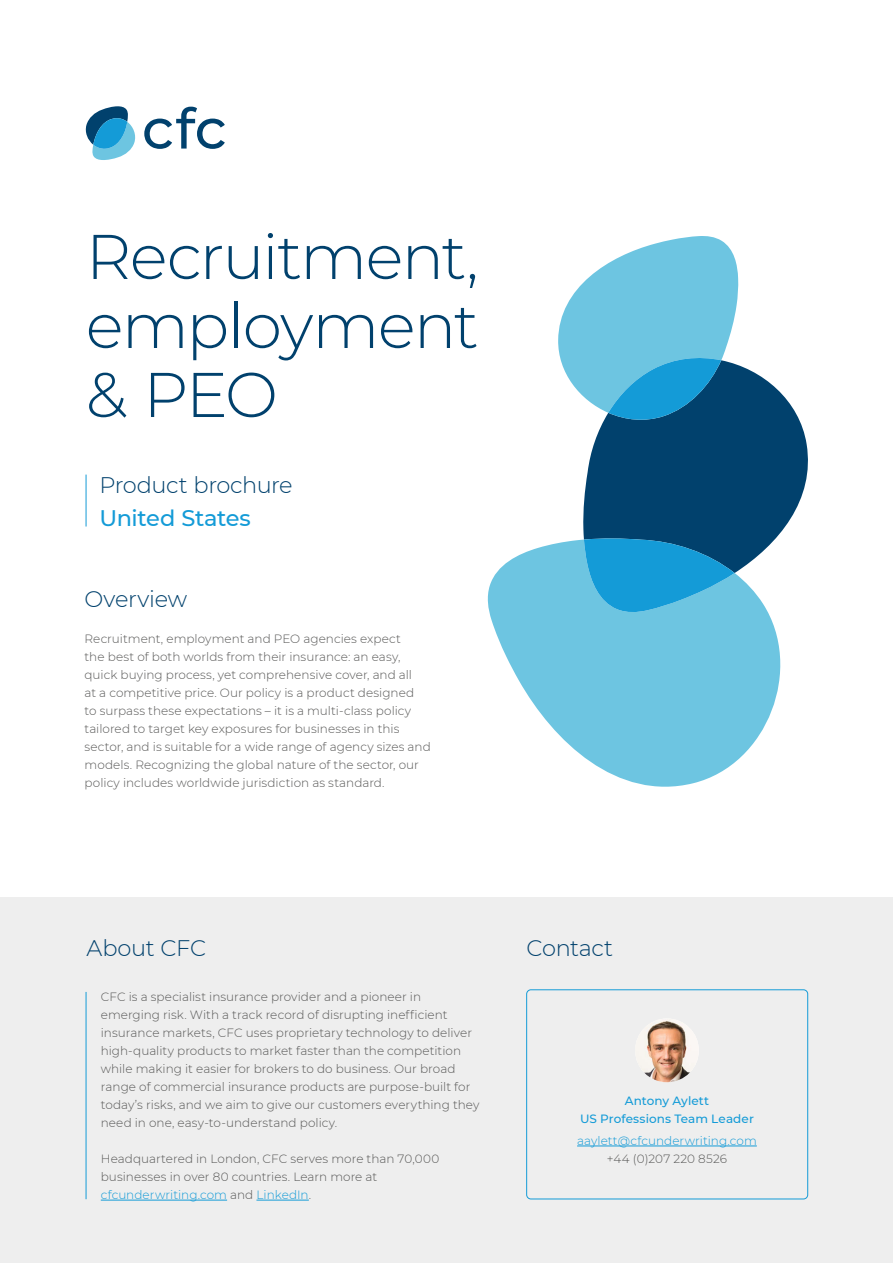
<style>
.page{position:relative;width:893px;height:1263px;background:#fff}
.page>*{position:absolute;margin:0;border:0;box-sizing:border-box;transform-origin:0 0}
._1__Product_title{font:300 63px/69px "Montserrat";letter-spacing:-.025em;color:#01416d;text-align:justify}
._4__Body{font:300 22.5px "Montserrat";letter-spacing:-.015em;color:#01416d}
._2__Heading{font:300 22.5px "Montserrat";letter-spacing:-.015em;color:#01416d}
.t1{font:500 22.5px "Montserrat";letter-spacing:-.02em;color:#149bd7}
._4__Body-2{font:300 12px/18px "Montserrat";letter-spacing:.005em;color:#575756}
._4__Body-3{font:300 12px "Montserrat";letter-spacing:.005em;color:#149bd7}
._3__Subheading{font:500 12px/18px "Montserrat";letter-spacing:.005em;color:#149bd7;text-align:center}
.s1{color:#575756}
</style>
<div class="page">
<svg style="left:85px;top:106px;width:51px;height:54px"></svg>
<svg style="left:144px;top:107px;width:81px;height:42px"></svg>
<div style="left:0;top:897px;width:893px;height:366px;background:#eee"></div>
<svg style="left:488px;top:539px;width:293px;height:248px;fill:#6dc5e1"></svg>
<svg style="left:583px;top:365px;width:225px;height:208px;background:#285e83"></svg>
<svg style="left:584px;top:538px;width:151px;height:75px;background:#259acd"></svg>
<svg style="left:558px;top:236px;width:180px;height:186px"></svg>
<hr style="left:101px;top:1200px;width:126px;height:1px;background:#149bd7">
<hr style="left:256px;top:1200px;width:53px;height:1px;background:#149bd7">
<div style="left:526px;top:989px;width:282px;height:210px;border:1px solid #149bd7;border-radius:4px"></div>
<hr style="left:86px;top:992px;width:1px;height:207px;background:#149bd7">
<hr style="left:86px;top:475px;width:1px;height:51px;background:#149bd7">
<hr style="left:577px;top:1146px;width:180px;height:1px;background:#149bd7">
<img style="left:635px;top:1018px;width:64px;height:64px;border-radius:32px">
<p class="_1__Product_title" style="left:86px;top:220px;width:394px">Recruitment, employment &amp; PEO</p>
<p class="_4__Body" style="left:99px;top:470px;width:195px">Product brochure</p>
<p class="t1" style="left:99px;top:502px;width:153px">United States</p>
<p class="_4__Body" style="left:85px;top:583px;width:104px">Overview</p>
<p class="_4__Body-2" style="left:85px;top:629px;width:348px">Recruitment, employment and PEO agencies expect<br>the best of both worlds from their insurance: an easy, quick buying process, yet comprehensive cover, and all<br>at a competitive price. Our policy is a product designed<br>to surpass these expectations – it is a multi-class policy tailored to target key exposures for businesses in this sector, and is suitable for a wide range of agency sizes and models. Recognizing the global nature of the sector, our policy includes worldwide jurisdiction as standard.</p>
<p class="_2__Heading" style="left:87px;top:932px;width:121px">About CFC</p>
<p class="_2__Heading" style="left:526px;top:932px;width:88px">Contact</p>
<p class="_4__Body-2" style="left:101px;top:987px;width:380px">CFC is a specialist insurance provider and a pioneer in emerging risk. With a track record of disrupting inefficient insurance markets, CFC uses proprietary technology to deliver high-quality products to market faster than the competition while making it easier for brokers to do business. Our broad range of commercial insurance products are purpose-built for today’s risks, and we aim to give our customers everything they need in one, easy-to-understand policy.</p>
<p class="_4__Body-2" style="left:101px;top:1149px;width:340px">Headquartered in London, CFC serves more than 70,000 businesses in over 80 countries. Learn more at</p>
<p class="_4__Body-3" style="left:101px;top:1187px;width:212px">cfcunderwriting.com <span class="s1">and</span> LinkedIn<span class="s1">.</span></p>
<p class="_3__Subheading" style="left:580px;top:1091px;width:175px">Antony Aylett<br>US Professions Team Leader</p>
<p class="_4__Body-3" style="left:577px;top:1133px;width:181px">aaylett@cfcunderwriting.com</p>
<p class="_4__Body-2" style="left:607px;top:1149px;width:122px">+44 (0)207 220 8526</p>
</div>
